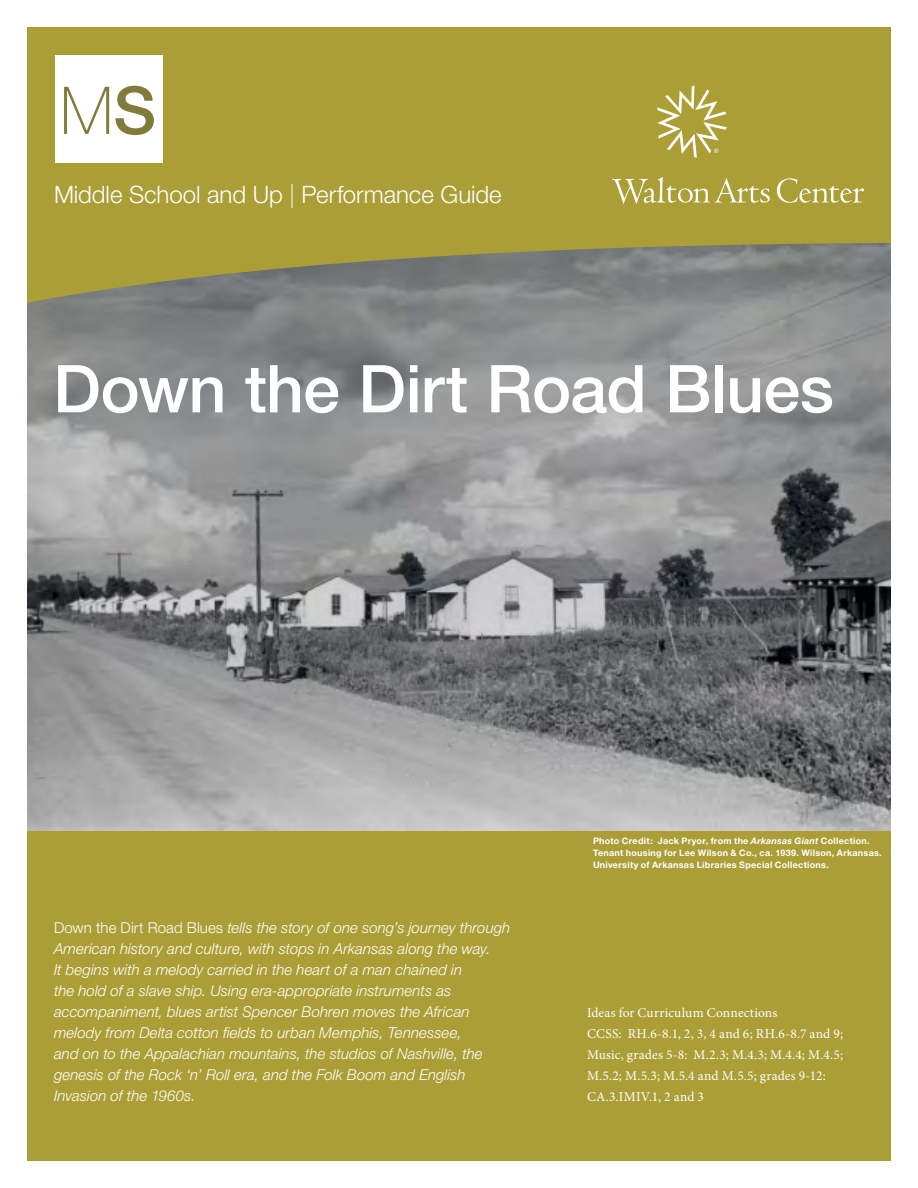
<style>
.page{position:relative;width:918px;height:1188px;background:#fff}
.page>*{position:absolute;margin:0;border:0;box-sizing:border-box;transform-origin:0 0}
.t1{font:500 66px "Helvetica Neue";letter-spacing:-.01em;color:#fff}
.t2{font:100 66px "Helvetica Neue";color:#827a39}
.t3{font:300 24px "Helvetica Neue";letter-spacing:-.005em;color:#fff}
.t4{font:italic 300 15px/21px "Helvetica Neue";letter-spacing:.005em;color:#fff}
.t5{font:13.5px/21px "Minion Pro";letter-spacing:.015em;color:#fff}
.t6{font:700 9px/12px "Helvetica Neue";letter-spacing:.03em;color:#fff}
.s1{font-weight:500}
.s2{font-weight:100}
.s3{font-style:normal}
.s4{font-style:italic}
</style>
<div class="page">
<img style="left:27px;top:303px;width:864px;height:529px">
<svg style="left:27px;top:27px;width:864px;height:276px;background:#a39842"></svg>
<div style="left:27px;top:832px;width:864px;height:329px;background:#ab9e36"></div>
<div style="left:55px;top:55px;width:108px;height:108px;background:#fff"></div>
<svg style="left:612px;top:177px;width:158px;height:27px;background:#baaf5b"></svg>
<svg style="left:777px;top:178px;width:87px;height:25px;background:#baaf5a"></svg>
<svg style="left:657px;top:86px;width:70px;height:72px;background:#bbb15e"></svg>
<h1 class="t2" style="left:60px;top:73px;width:98px">M<span class="s1">S</span></h1>
<h2 class="t3" style="left:54px;top:179px;width:449px">Middle School and Up <span class="s2">|</span> Performance Guide</h2>
<h1 class="t1" style="left:53px;top:349px;width:782px">Down the Dirt Road Blues</h1>
<p class="t4" style="left:54px;top:917px;width:458px"><span class="s3">Down the Dirt Road Blues</span> tells the story of one song’s journey through American history and culture, with stops in Arkansas along the way.<br>It begins with a melody carried in the heart of a man chained in<br>the hold of a slave ship. Using era-appropriate instruments as accompaniment, blues artist Spencer Bohren moves the African melody from Delta cotton fields to urban Memphis, Tennessee,<br>and on to the Appalachian mountains, the studios of Nashville, the genesis of the Rock ‘n’ Roll era, and the Folk Boom and English Invasion of the 1960s.</p>
<p class="t6" style="left:593px;top:835px;width:290px">Photo Credit: Jack Pryor, from the <span class="s4">Arkansas Giant</span> Collection.<br>Tenant housing for Lee Wilson &amp; Co., ca. 1939. Wilson, Arkansas.<br>University of Arkansas Libraries Special Collections.</p>
<p class="t5" style="left:587px;top:1002px;width:258px">Ideas for Curriculum Connections<br>CCSS: RH.6-8.1, 2, 3, 4 and 6; RH.6-8.7 and 9; Music, grades 5-8: M.2.3; M.4.3; M.4.4; M.4.5; M.5.2; M.5.3; M.5.4 and M.5.5; grades 9-12:<br>CA.3.IMIV.1, 2 and 3</p>
</div>
